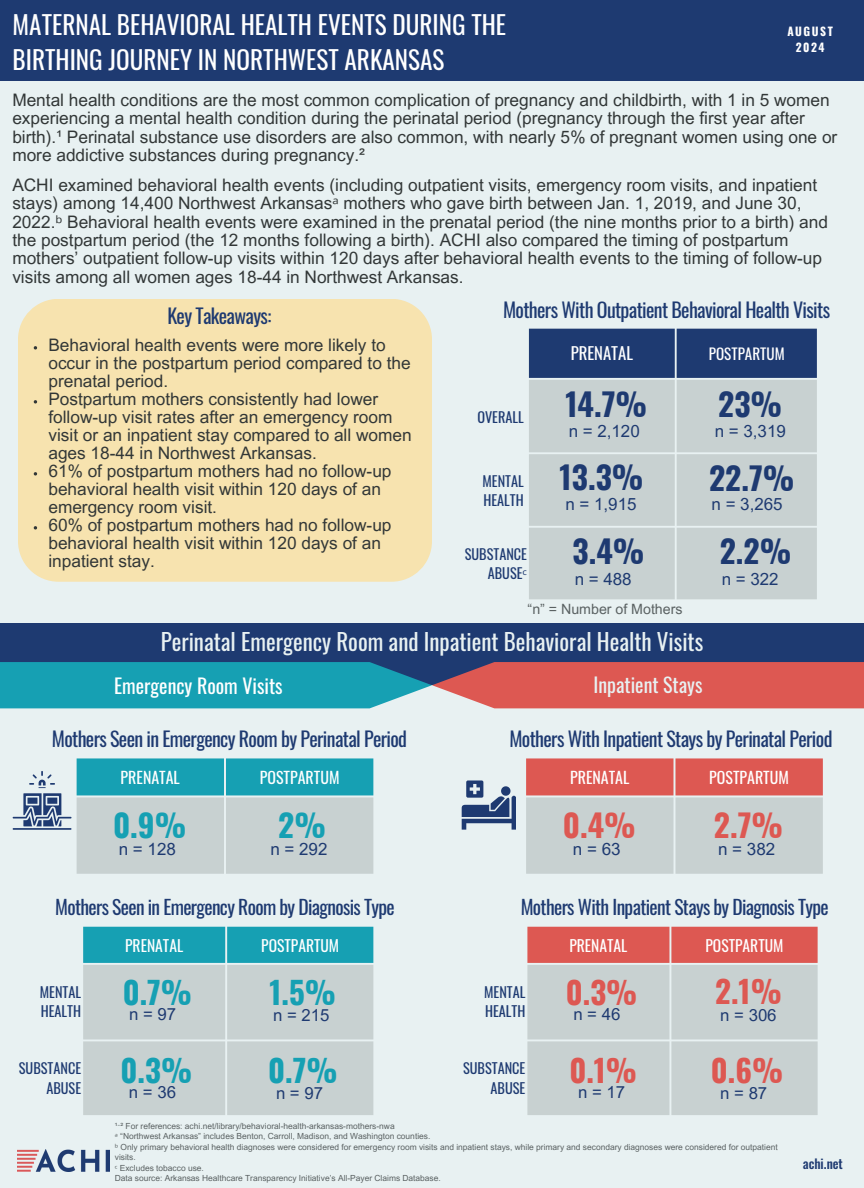
<style>
.page{position:relative;width:864px;height:1188px;background:#e8f1f2}
.page>*{position:absolute;margin:0;border:0;box-sizing:border-box;transform-origin:0 0}
.t1{font:700 31.5px "Oswald";color:#1e3a71}
.t2{font:700 31.35px "Oswald";color:#dd5852}
.t3{font:700 31.35px "Oswald";color:#16a0b3}
.t4{font:700 30.9px "Oswald";color:#16a0b3}
.t5{font:700 30.9px "Oswald";color:#dd5852}
.t6{font:25.2px/34.8px "Oswald";color:#fff}
.t7{font:22.95px "Oswald";color:#e8f1f2}
.t8{font:19.95px "Oswald";letter-spacing:-.03em;color:#1e3a71}
.t9{font:19.95px "Oswald";color:#fff}
.t10{font:19.95px "Oswald";color:#e8f1f2}
.t11{font:19.5px "Oswald";letter-spacing:-.03em;color:#1e3a71}
.t12{font:17.25px/18px "Arial MT Pro";color:#323737}
.t13{font:16.95px "Arial MT Pro";color:#1e3a71}
.t14{font:16.8px "Arial MT Pro";color:#1e3a71}
.t15{font:16.65px "Oswald";color:#fff}
.t16{font:15.9px "Oswald";color:#fff}
.t17{font:15.6px "Oswald";color:#fff}
.t18{font:15.15px "Oswald";color:#fff}
.t19{font:14.25px/19.5px "Oswald";color:#1e3a71;text-align:right}
.t20{font:14.25px "Arial MT Pro";color:#5a6162}
.t21{font:500 13.05px "Oswald";color:#1e3a71}
.t22{font:700 11.55px "Oswald";letter-spacing:.135em;color:#fff}
.t23{font:8.4px/10.5px "Arial MT Pro";color:#5a6162}
.s1{font-family:"Noto Sans"}
</style>
<div class="page">
<div style="left:0;top:0;width:864px;height:81px;background:#1e3a71"></div>
<img style="left:18px;top:1149px;width:91px;height:23px">
<svg style="left:13px;top:771px;width:58px;height:58px"></svg>
<div style="left:0;top:624px;width:864px;height:61px;background:#1e3a71"></div>
<svg style="left:77px;top:758px;width:296px;height:116px;background:#8fc2c8"></svg>
<div style="left:83px;top:927px;width:290px;height:36px;background:#16a0b3"></div>
<div style="left:83px;top:965px;width:290px;height:150px;background:#c8d1d1"></div>
<div style="left:529px;top:329px;width:288px;height:49px;background:#1e3a71"></div>
<div style="left:529px;top:380px;width:288px;height:219px;background:#c8d1d1"></div>
<div style="left:18px;top:299px;width:414px;height:283px;background:#f7e3af"></div>
<svg style="left:526px;top:758px;width:297px;height:116px;background:#cfaba9"></svg>
<div style="left:527px;top:927px;width:291px;height:36px;background:#dd5852"></div>
<div style="left:527px;top:965px;width:291px;height:150px;background:#c8d1d1"></div>
<svg style="left:0;top:662px;width:864px;height:46px;background:#797d86"></svg>
<svg style="left:462px;top:780px;width:54px;height:50px"></svg>
<svg style="left:34px;top:346px;width:3px;height:4px"></svg>
<svg style="left:34px;top:400px;width:3px;height:4px"></svg>
<svg style="left:34px;top:472px;width:3px;height:4px"></svg>
<svg style="left:34px;top:526px;width:3px;height:4px"></svg>
<p class="t6" style="left:13px;top:6px;width:495px">MATERNAL BEHAVIORAL HEALTH EVENTS DURING THE<br>BIRTHING JOURNEY IN NORTHWEST ARKANSAS</p>
<h1 class="t22" style="left:787px;top:23px;width:47px">AUGUST</h1>
<h5 class="t22" style="left:796px;top:38px;width:30px">2024</h5>
<h5 class="t12" style="left:12px;top:93px;width:826px">Mental health conditions are the most common complication of pregnancy and childbirth, with 1 in 5 women experiencing a mental health condition during the perinatal period (pregnancy through the first year after birth).¹ Perinatal substance use disorders are also common, with nearly 5% of pregnant women using one or more addictive substances during pregnancy.²</h5>
<h1 class="t12" style="left:12px;top:178px;width:817px">ACHI examined behavioral health events (including outpatient visits, emergency room visits, and inpatient stays) among 14,400 Northwest Arkansas<span class="s1">ᵃ</span> mothers who gave birth between Jan. 1, 2019, and June 30, 2022.<span class="s1">ᵇ</span> Behavioral health events were examined in the prenatal period (the nine months prior to a birth) and the postpartum period (the 12 months following a birth). ACHI also compared the timing of postpartum mothers’ outpatient follow-up visits within 120 days after behavioral health events to the timing of follow-up visits among all women ages 18-44 in Northwest Arkansas.</h1>
<h1 class="t8" style="left:167px;top:300px;width:105px">Key Takeaways:</h1>
<h5 class="t12" style="left:48px;top:338px;width:364px">Behavioral health events were more likely to occur in the postpartum period compared to the prenatal period.</h5>
<h1 class="t12" style="left:48px;top:392px;width:365px">Postpartum mothers consistently had lower follow-up visit rates after an emergency room visit or an inpatient stay compared to all women ages 18-44 in Northwest Arkansas.</h1>
<h5 class="t12" style="left:48px;top:464px;width:345px">61% of postpartum mothers had no follow-up behavioral health visit within 120 days of an emergency room visit.</h5>
<h4 class="t12" style="left:48px;top:518px;width:345px">60% of postpartum mothers had no follow-up behavioral health visit within 120 days of an inpatient stay.</h4>
<p class="t8" style="left:503px;top:294px;width:329px">Mothers With Outpatient Behavioral Health Visits</p>
<h4 class="t19" style="left:477px;top:406px;width:48px">OVERALL</h4>
<p class="t19" style="left:483px;top:471px;width:43px">MENTAL</p>
<p class="t19" style="left:483px;top:490px;width:42px">HEALTH</p>
<p class="t19" style="left:465px;top:544px;width:64px">SUBSTANCE<br>ABUSE<span class="s1">ᶜ</span></p>
<p class="t15" style="left:571px;top:340px;width:64px">PRENATAL</p>
<h4 class="t18" style="left:709px;top:342px;width:77px">POSTPARTUM</h4>
<h1 class="t1" style="left:565px;top:379px;width:83px">14.7%</h1>
<h5 class="t13" style="left:569px;top:424px;width:73px">n = 2,120</h5>
<p class="t1" style="left:560px;top:453px;width:86px">13.3%</p>
<p class="t13" style="left:565px;top:498px;width:73px">n = 1,915</p>
<h1 class="t1" style="left:573px;top:526px;width:74px">3.4%</h1>
<h5 class="t13" style="left:575px;top:572px;width:58px">n = 488</h5>
<h1 class="t1" style="left:718px;top:379px;width:66px">23%</h1>
<h5 class="t13" style="left:715px;top:424px;width:73px">n = 3,319</h5>
<p class="t1" style="left:709px;top:454px;width:87px">22.7%</p>
<p class="t13" style="left:712px;top:498px;width:73px">n = 3,265</p>
<h1 class="t1" style="left:720px;top:526px;width:73px">2.2%</h1>
<h5 class="t13" style="left:722px;top:572px;width:58px">n = 322</h5>
<p class="t20" style="left:528px;top:603px;width:156px">“n” = Number of Mothers</p>
<p class="t7" style="left:161px;top:623px;width:544px">Perinatal Emergency Room and Inpatient Behavioral Health Visits</p>
<p class="t9" style="left:114px;top:670px;width:170px">Emergency Room Visits</p>
<p class="t10" style="left:594px;top:669px;width:110px">Inpatient Stays</p>
<h4 class="t8" style="left:52px;top:723px;width:357px">Mothers Seen in Emergency Room by Perinatal Period</h4>
<p class="t8" style="left:509px;top:723px;width:325px">Mothers With Inpatient Stays by Perinatal Period</p>
<p class="t16" style="left:121px;top:765px;width:61px">PRENATAL</p>
<h5 class="t16" style="left:260px;top:765px;width:81px">POSTPARTUM</h5>
<p class="t16" style="left:570px;top:765px;width:61px">PRENATAL</p>
<p class="t16" style="left:709px;top:765px;width:81px">POSTPARTUM</p>
<h4 class="t3" style="left:113px;top:801px;width:75px">0.9%</h4>
<h4 class="t13" style="left:119px;top:843px;width:59px">n = 128</h4>
<p class="t3" style="left:278px;top:801px;width:49px">2%</p>
<p class="t13" style="left:270px;top:843px;width:59px">n = 292</p>
<p class="t2" style="left:563px;top:801px;width:75px">0.4%</p>
<p class="t13" style="left:573px;top:843px;width:49px">n=63</p>
<h1 class="t2" style="left:714px;top:801px;width:71px">2.7%</h1>
<h5 class="t13" style="left:718px;top:843px;width:59px">n = 382</h5>
<h5 class="t11" style="left:55px;top:892px;width:341px">Mothers Seen in Emergency Room by Diagnosis Type</h5>
<h1 class="t11" style="left:521px;top:892px;width:310px">Mothers With Inpatient Stays by Diagnosis Type</h1>
<h5 class="t17" style="left:125px;top:933px;width:60px">PRENATAL</h5>
<p class="t17" style="left:261px;top:933px;width:80px">POSTPARTUM</p>
<h1 class="t17" style="left:569px;top:933px;width:60px">PRENATAL</h1>
<h5 class="t17" style="left:705px;top:933px;width:80px">POSTPARTUM</h5>
<p class="t19" style="left:40px;top:982px;width:43px;text-align:left">MENTAL<br>HEALTH</p>
<p class="t4" style="left:123px;top:968px;width:71px">0.7%</p>
<p class="t14" style="left:129px;top:1008px;width:49px">n = 97</p>
<h1 class="t4" style="left:270px;top:968px;width:68px">1.5%</h1>
<h5 class="t14" style="left:273px;top:1009px;width:58px">n = 215</h5>
<h1 class="t19" style="left:484px;top:982px;width:43px;text-align:left">MENTAL<br>HEALTH</h1>
<h1 class="t5" style="left:566px;top:968px;width:73px">0.3%</h1>
<h5 class="t14" style="left:573px;top:1008px;width:49px">n = 46</h5>
<p class="t5" style="left:715px;top:968px;width:68px">2.1%</p>
<p class="t14" style="left:720px;top:1009px;width:58px">n = 306</p>
<p class="t19" style="left:19px;top:1058px;width:64px">SUBSTANCE<br>ABUSE</p>
<h4 class="t4" style="left:121px;top:1046px;width:73px">0.3%</h4>
<h4 class="t14" style="left:129px;top:1086px;width:49px">n = 36</h4>
<p class="t4" style="left:268px;top:1046px;width:71px">0.7%</p>
<h1 class="t14" style="left:276px;top:1087px;width:49px">n=97</h1>
<h5 class="t19" style="left:463px;top:1058px;width:64px">SUBSTANCE<br>ABUSE</h5>
<h5 class="t5" style="left:569px;top:1046px;width:69px">0.1%</h5>
<p class="t14" style="left:578px;top:1086px;width:49px">n =17</p>
<h1 class="t5" style="left:711px;top:1046px;width:74px">0.6%</h1>
<h5 class="t14" style="left:720px;top:1087px;width:49px">n=87</h5>
<h5 class="t23" style="left:115px;top:1122px;width:281px">¹<span class="s1">⁻</span>² For references: achi.net/library/behavioral-health-arkansas-mothers-nwa</h5>
<h1 class="t23" style="left:115px;top:1132px;width:317px"><span class="s1">ᵃ</span> “Northwest Arkansas” includes Benton, Carroll, Madison, and Washington counties.</h1>
<h5 class="t23" style="left:115px;top:1143px;width:664px"><span class="s1">ᵇ</span> Only primary behavioral health diagnoses were considered for emergency room visits and inpatient stays, while primary and secondary diagnoses were considered for outpatient visits.</h5>
<p class="t23" style="left:115px;top:1164px;width:91px"><span class="s1">ᶜ</span> Excludes tobacco use.</p>
<h3 class="t23" style="left:115px;top:1174px;width:328px">Data source: Arkansas Healthcare Transparency Initiative’s All-Payer Claims Database.</h3>
<h1 class="t21" style="left:803px;top:1154px;width:42px">achi.net</h1>
</div>
